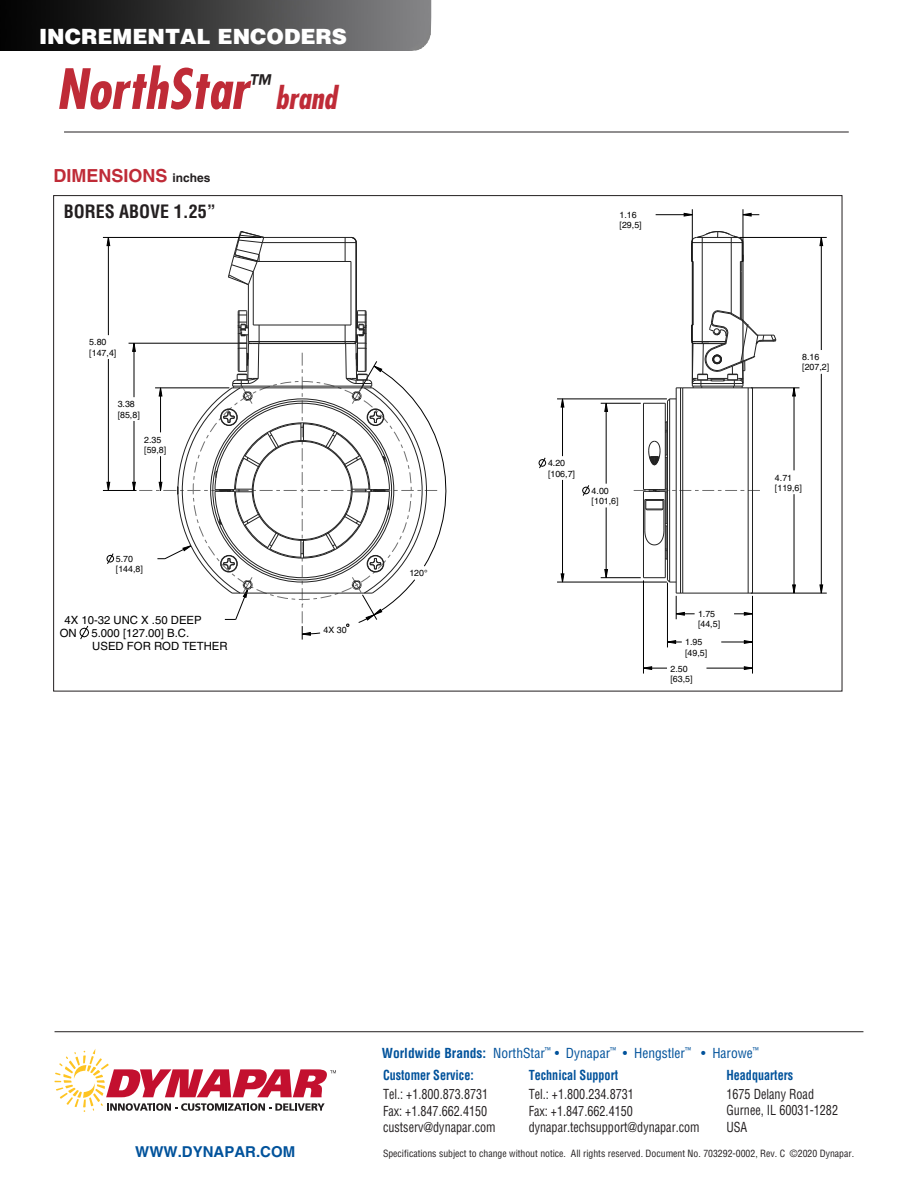
<style>
.page{position:relative;width:918px;height:1188px;background:#fff}
.page>*{position:absolute;margin:0;border:0;box-sizing:border-box;transform-origin:0 0}
.t1{font:italic 700 condensed 54px "Futura";color:#bf2b37}
.t2{font:italic 700 condensed 30px "Futura";color:#bf2b37}
.t3{font:900 21px "Helvetica";color:#fff}
.t4{font:700 18px "Helvetica";color:#bf2b37}
.t5{font:700 condensed 18px "Helvetica";color:#231f20}
.t6{font:700 15px "Helvetica";color:#01529b}
.Signoff{font:condensed 13.5px "Helvetica";color:#231f20;scale:.9 1}
.t7{font:condensed 13.5px "Helvetica";color:#01529b}
.Signoff-bold{font:700 condensed 13.5px "Helvetica";color:#01529b;scale:.9 1}
.t8{font:11.4px/13px "Helvetica";color:#000}
.Copyright_line{font:condensed 9.75px "Helvetica";color:#231f20}
.t9{font:8.85px/10.2px "Helvetica";color:#000}
.s1{font-size:12px;color:#231f20}
.s2{font-weight:700}
</style>
<div class="page">
<hr style="left:64px;top:132px;width:785px;height:1px;background:#231f20">
<img style="left:0;top:0;width:431px;height:51px">
<svg style="left:107px;top:482px;width:3px;height:8px"></svg>
<svg style="left:107px;top:238px;width:3px;height:8px"></svg>
<svg style="left:107px;top:553px;width:7px;height:11px"></svg>
<svg style="left:820px;top:585px;width:3px;height:8px"></svg>
<svg style="left:820px;top:238px;width:3px;height:8px"></svg>
<svg style="left:684px;top:213px;width:8px;height:3px"></svg>
<svg style="left:539px;top:458px;width:7px;height:10px"></svg>
<svg style="left:561px;top:574px;width:3px;height:8px"></svg>
<svg style="left:561px;top:400px;width:3px;height:7px"></svg>
<svg style="left:582px;top:485px;width:8px;height:11px"></svg>
<svg style="left:605px;top:570px;width:3px;height:7px"></svg>
<svg style="left:605px;top:404px;width:3px;height:7px"></svg>
<svg style="left:80px;top:626px;width:9px;height:13px"></svg>
<hr style="left:248px;top:285px;width:1px;height:56px;background:#222">
<hr style="left:253px;top:272px;width:1px;height:53px;background:#222">
<hr style="left:351px;top:261px;width:1px;height:64px;background:#222">
<hr style="left:356px;top:243px;width:1px;height:85px;background:#222">
<hr style="left:257px;top:261px;width:94px;height:1px;background:#222">
<hr style="left:262px;top:242px;width:94px;height:1px;background:#222">
<hr style="left:264px;top:237px;width:87px;height:1px;background:#222">
<hr style="left:643px;top:491px;width:1px;height:87px;background:#222">
<hr style="left:643px;top:403px;width:1px;height:87px;background:#222">
<hr style="left:644px;top:500px;width:1px;height:30px;background:#222">
<hr style="left:664px;top:500px;width:1px;height:30px;background:#222">
<hr style="left:665px;top:491px;width:1px;height:87px;background:#222">
<hr style="left:665px;top:403px;width:1px;height:87px;background:#222">
<hr style="left:666px;top:492px;width:1px;height:32px;background:#222">
<hr style="left:666px;top:457px;width:1px;height:32px;background:#222">
<hr style="left:693px;top:261px;width:1px;height:64px;background:#222">
<hr style="left:702px;top:243px;width:1px;height:98px;background:#222">
<hr style="left:731px;top:243px;width:1px;height:70px;background:#222">
<hr style="left:740px;top:261px;width:1px;height:58px;background:#222">
<hr style="left:741px;top:272px;width:1px;height:47px;background:#222">
<svg style="left:345px;top:237px;width:12px;height:24px"></svg>
<svg style="left:227px;top:231px;width:38px;height:55px"></svg>
<svg style="left:691px;top:231px;width:52px;height:41px"></svg>
<svg style="left:644px;top:522px;width:23px;height:38px"></svg>
<hr style="left:108px;top:237px;width:1px;height:98px;background:#000">
<hr style="left:108px;top:359px;width:1px;height:131px;background:#000">
<hr style="left:103px;top:490px;width:34px;height:1px;background:#000">
<hr style="left:129px;top:343px;width:118px;height:1px;background:#000">
<hr style="left:103px;top:237px;width:158px;height:1px;background:#000">
<hr style="left:706px;top:668px;width:47px;height:1px;background:#000">
<svg style="left:644px;top:667px;width:23px;height:2px"></svg>
<hr style="left:721px;top:642px;width:32px;height:1px;background:#000">
<svg style="left:668px;top:641px;width:14px;height:2px"></svg>
<svg style="left:734px;top:612px;width:18px;height:3px"></svg>
<hr style="left:751px;top:593px;width:76px;height:1px;background:#000">
<hr style="left:557px;top:582px;width:110px;height:1px;background:#000">
<hr style="left:601px;top:577px;width:40px;height:1px;background:#000">
<hr style="left:562px;top:399px;width:1px;height:57px;background:#000">
<hr style="left:562px;top:480px;width:1px;height:102px;background:#000">
<hr style="left:606px;top:403px;width:1px;height:81px;background:#000">
<hr style="left:606px;top:507px;width:1px;height:71px;background:#000">
<hr style="left:643px;top:580px;width:1px;height:94px;background:#000">
<hr style="left:667px;top:583px;width:1px;height:64px;background:#000">
<hr style="left:692px;top:209px;width:1px;height:174px;background:#000">
<hr style="left:601px;top:403px;width:40px;height:1px;background:#000">
<hr style="left:557px;top:399px;width:110px;height:1px;background:#000">
<hr style="left:751px;top:388px;width:48px;height:1px;background:#000">
<hr style="left:743px;top:209px;width:1px;height:174px;background:#000">
<hr style="left:752px;top:596px;width:1px;height:78px;background:#000">
<hr style="left:794px;top:388px;width:1px;height:82px;background:#000">
<hr style="left:794px;top:494px;width:1px;height:99px;background:#000">
<hr style="left:821px;top:237px;width:1px;height:113px;background:#000">
<hr style="left:821px;top:374px;width:1px;height:219px;background:#000">
<hr style="left:740px;top:237px;width:87px;height:1px;background:#000">
<hr style="left:656px;top:214px;width:36px;height:1px;background:#000">
<svg style="left:743px;top:213px;width:16px;height:3px"></svg>
<svg style="left:634px;top:488px;width:126px;height:23px"></svg>
<svg style="left:648px;top:421px;width:19px;height:45px"></svg>
<hr style="left:683px;top:593px;width:70px;height:1px;background:#222">
<svg style="left:676px;top:593px;width:19px;height:26px"></svg>
<svg style="left:643px;top:577px;width:33px;height:6px"></svg>
<hr style="left:667px;top:401px;width:1px;height:179px;background:#222">
<hr style="left:669px;top:399px;width:1px;height:183px;background:#222">
<hr style="left:676px;top:388px;width:1px;height:205px;background:#222">
<hr style="left:680px;top:388px;width:1px;height:205px;background:#222">
<hr style="left:682px;top:388px;width:1px;height:205px;background:#222">
<svg style="left:643px;top:398px;width:33px;height:6px"></svg>
<hr style="left:683px;top:387px;width:70px;height:1px;background:#222">
<hr style="left:748px;top:388px;width:1px;height:205px;background:#222">
<hr style="left:752px;top:388px;width:1px;height:205px;background:#222">
<svg style="left:133px;top:310px;width:314px;height:330px"></svg>
<svg style="left:691px;top:310px;width:86px;height:78px"></svg>
<svg style="left:55px;top:1049px;width:281px;height:63px"></svg>
<hr style="left:55px;top:1031px;width:808px;height:1px;background:#231f20">
<h3 class="t3" style="left:39px;top:23px;width:309px">INCREMENTAL ENCODERS</h3>
<h1 class="t1" style="left:56px;top:54px;width:214px">NorthStar<sup>™</sup></h1>
<h2 class="t2" style="left:275px;top:78px;width:63px">brand</h2>
<p class="t4" style="left:54px;top:165px;width:159px">DIMENSIONS <span class="s1">inches</span></p>
<p class="t5" style="left:64px;top:200px;width:154px">BORES ABOVE 1.25”</p>
<p class="t9" style="left:89px;top:337px;width:29px">5.80 [147,4]</p>
<p class="t9" style="left:118px;top:399px;width:24px">3.38 [85,8]</p>
<p class="t9" style="left:144px;top:434px;width:24px">2.35 [59,8]</p>
<p class="t9" style="left:116px;top:554px;width:29px">5.70 [144,8]</p>
<p class="t8" style="left:60px;top:613px;width:144px;text-indent:5px">4X 10-32 UNC X .50 DEEP<br>ON</p>
<p class="t8" style="left:92px;top:626px;width:138px">5.000 [127.00] B.C.<br>USED FOR ROD TETHER</p>
<p class="t9" style="left:324px;top:624px;width:25px">4X 30</p>
<p class="t9" style="left:409px;top:568px;width:20px">120°</p>
<p class="t9" style="left:620px;top:210px;width:24px">1.16 [29,5]</p>
<p class="t9" style="left:548px;top:458px;width:29px">4.20 [106,7]</p>
<p class="t9" style="left:592px;top:486px;width:29px">4.00 [101,6]</p>
<p class="t9" style="left:698px;top:609px;width:24px">1.75 [44,5]</p>
<p class="t9" style="left:685px;top:637px;width:24px">1.95 [49,5]</p>
<p class="t9" style="left:670px;top:663px;width:24px">2.50 [63,5]</p>
<p class="t9" style="left:802px;top:352px;width:29px">8.16 [207,2]</p>
<p class="t9" style="left:775px;top:472px;width:29px">4.71 [119,6]</p>
<p class="t6" style="left:135px;top:1142px;width:161px">WWW.DYNAPAR.COM</p>
<p class="t7" style="left:382px;top:1044px;width:378px"><span class="s2">Worldwide Brands:</span> NorthStar<sup>™</sup> • Dynapar<sup>™</sup> • Hengstler<sup>™</sup> • Harowe<sup>™</sup></p>
<p class="Signoff-bold" style="left:383px;top:1067px;width:102px">Customer Service:</p>
<p class="Signoff" style="left:383px;top:1086px;width:118px">Tel.: +1.800.873.8731</p>
<p class="Signoff" style="left:383px;top:1102px;width:117px">Fax: +1.847.662.4150</p>
<p class="Signoff" style="left:383px;top:1118px;width:127px">custserv@dynapar.com</p>
<p class="Signoff-bold" style="left:529px;top:1067px;width:101px">Technical Support</p>
<p class="Signoff" style="left:529px;top:1086px;width:118px">Tel.: +1.800.234.8731</p>
<p class="Signoff" style="left:529px;top:1102px;width:117px">Fax: +1.847.662.4150</p>
<p class="Signoff" style="left:529px;top:1118px;width:191px">dynapar.techsupport@dynapar.com</p>
<p class="Signoff-bold" style="left:726px;top:1067px;width:76px">Headquarters</p>
<p class="Signoff" style="left:726px;top:1086px;width:99px">1675 Delany Road</p>
<p class="Signoff" style="left:726px;top:1102px;width:126px">Gurnee, IL 60031-1282</p>
<p class="Signoff" style="left:726px;top:1118px;width:25px">USA</p>
<p class="Copyright_line" style="left:383px;top:1147px;width:473px">Specifications subject to change without notice. All rights reserved. Document No. 703292-0002, Rev. C ©2020 Dynapar.</p>
</div>
